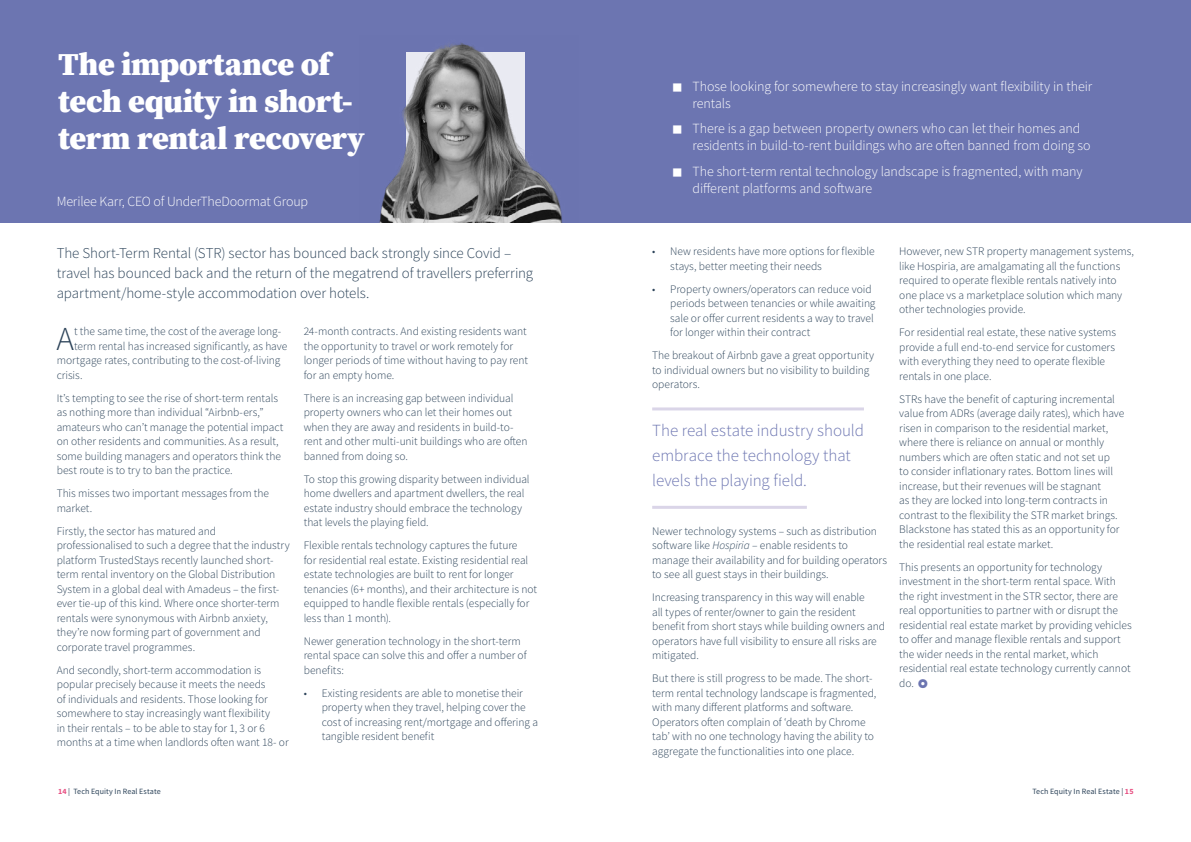
<style>
.page{position:relative;width:1191px;height:842px;background:#fff}
.page>*{position:absolute;margin:0;border:0;box-sizing:border-box;transform-origin:0 0}
.t1{font:33.5px "Source Sans Variable";color:#2c4359}
.t2{font:32px/37px "Source Serif Variable";letter-spacing:-.015em;color:#fff}
.t3{font:17px/25px "Source Sans Variable";letter-spacing:-.005em;color:#6c75b1}
.t4{font:15px/20px "Source Sans Variable";letter-spacing:-.005em;color:#2c4359}
.t5{font:14px/17px "Source Sans Variable";letter-spacing:-.01em;color:#fff}
.t6{font:300 14px "Source Sans Pro";letter-spacing:-.01em;color:#fff}
.t7{font:11.5px/14.5px "Source Sans Variable";letter-spacing:-.005em;color:#2c4359}
.t8{font:8px "Source Sans Pro";letter-spacing:.01em;color:#2c4359}
.s1{font-size:10px}
.s2{font-style:italic}
.s3{font-weight:700;color:#e85284}
</style>
<div class="page">
<div style="left:0;top:0;width:1191px;height:223px;background:#6c75b1"></div>
<hr style="left:652px;top:407px;width:212px;height:3px;background:#dad5e8">
<hr style="left:652px;top:506px;width:155px;height:3px;background:#dad5e8">
<img style="left:379px;top:43px;width:183px;height:180px">
<h2 class="t2" style="left:58px;top:46px;width:308px">The importance of tech equity in short&shy;term rental recovery</h2>
<p class="t6" style="left:57px;top:192px;width:253px">Merilee Karr, CEO of UnderTheDoormat Group</p>
<h3 class="t4" style="left:57px;top:243px;width:478px">The Short-Term Rental (STR) sector has bounced back strongly since Covid – travel has bounced back and the return of the megatrend of travellers preferring apartment/home-style accommodation over hotels.</h3>
<h1 class="t1" style="left:56px;top:318px;width:19px">A</h1>
<p class="t7" style="left:74px;top:324px;width:209px">t the same time, the cost of the average long-</p>
<p class="t7" style="left:304px;top:324px;width:226px">24-month contracts. And existing residents want the opportunity to travel or work remotely for longer periods of time without having to pay rent for an empty home.</p>
<p class="t7" style="left:304px;top:391px;width:225px">There is an increasing gap between individual property owners who can let their homes out when they are away and residents in build-to&shy;rent and other multi-unit buildings who are often banned from doing so.</p>
<p class="t7" style="left:304px;top:472px;width:227px">To stop this growing disparity between individual home dwellers and apartment dwellers, the real estate industry should embrace the technology that levels the playing field.</p>
<p class="t7" style="left:304px;top:538px;width:235px">Flexible rentals technology captures the future<br>for residential real estate. Existing residential real estate technologies are built to rent for longer tenancies (6+ months), and their architecture is not equipped to handle flexible rentals (especially for less than 1 month).</p>
<p class="t7" style="left:304px;top:634px;width:224px">Newer generation technology in the short-term rental space can solve this and offer a number of benefits:</p>
<p class="t7" style="left:322px;top:686px;width:218px;text-indent:-18px">• Existing residents are able to monetise their property when they travel, helping cover the cost of increasing rent/mortgage and offering a tangible resident benefit</p>
<p class="t7" style="left:74px;top:339px;width:215px">term rental has increased significantly, as have</p>
<p class="t7" style="left:57px;top:353px;width:225px">mortgage rates, contributing to the cost-of-living</p>
<p class="t7" style="left:57px;top:368px;width:27px">crisis.</p>
<p class="t7" style="left:57px;top:391px;width:228px">It’s tempting to see the rise of short-term rentals as nothing more than individual “Airbnb-ers,” amateurs who can’t manage the potential impact on other residents and communities. As a result, some building managers and operators think the best route is to try to ban the practice.</p>
<p class="t7" style="left:57px;top:486px;width:214px">This misses two important messages from the market.</p>
<p class="t7" style="left:57px;top:524px;width:234px">Firstly, the sector has matured and professionalised to such a degree that the industry platform TrustedStays recently launched short&shy;term rental inventory on the Global Distribution System in a global deal with Amadeus – the first&shy;ever tie-up of this kind. Where once shorter-term rentals were synonymous with Airbnb anxiety, they’re now forming part of government and corporate travel programmes.</p>
<p class="t7" style="left:57px;top:663px;width:233px">And secondly, short-term accommodation is popular precisely because it meets the needs<br>of individuals and residents. Those looking for somewhere to stay increasingly want flexibility<br>in their rentals – to be able to stay for 1, 3 or 6 months at a time when landlords often want 18- or</p>
<p class="t5" style="left:692px;top:78px;width:401px;text-indent:-20px"><span class="s1">■</span> Those looking for somewhere to stay increasingly want flexibility in their rentals</p>
<p class="t5" style="left:692px;top:120px;width:400px;text-indent:-20px"><span class="s1">■</span> There is a gap between property owners who can let their homes and residents in build-to-rent buildings who are often banned from doing so</p>
<p class="t5" style="left:692px;top:163px;width:391px;text-indent:-20px"><span class="s1">■</span> The short-term rental technology landscape is fragmented, with many different platforms and software</p>
<p class="t5" style="left:692px;top:126px;width:353px;text-indent:-20px"><span class="s1">■</span> Nullam quis risus eget urna mollis ornare vel eu leo. Cras mattis consectetur purus sit amet fermentum.</p>
<p class="t5" style="left:692px;top:168px;width:335px;text-indent:-20px"><span class="s1">■</span> Aenean eu leo quam. Pellentesque ornare sem lacinia quam venenatis vestibulum. Integer posuere erat a ante.</p>
<p class="t7" style="left:670px;top:244px;width:206px;text-indent:-18px">• New residents have more options for flexible stays, better meeting their needs</p>
<p class="t7" style="left:670px;top:282px;width:207px;text-indent:-18px">• Property owners/operators can reduce void periods between tenancies or while awaiting sale or offer current residents a way to travel for longer within their contract</p>
<p class="t7" style="left:652px;top:348px;width:223px">The breakout of Airbnb gave a great opportunity to individual owners but no visibility to building operators.</p>
<h3 class="t3" style="left:652px;top:418px;width:213px">The real estate industry should embrace the technology that levels the playing field.</h3>
<p class="t7" style="left:652px;top:523px;width:236px">Newer technology systems – such as distribution software like <span class="s2">Hospiria</span> – enable residents to manage their availability and for building operators to see all guest stays in their buildings.</p>
<p class="t7" style="left:652px;top:590px;width:234px">Increasing transparency in this way will enable<br>all types of renter/owner to gain the resident benefit from short stays while building owners and operators have full visibility to ensure all risks are mitigated.</p>
<p class="t7" style="left:652px;top:671px;width:226px">But there is still progress to be made. The short&shy;term rental technology landscape is fragmented, with many different platforms and software.<br>Operators often complain of ‘death by Chrome tab’ with no one technology having the ability to aggregate the functionalities into one place.</p>
<p class="t7" style="left:899px;top:244px;width:236px">However, new STR property management systems, like Hospiria, are amalgamating all the functions required to operate flexible rentals natively into one place vs a marketplace solution which many other technologies provide.</p>
<p class="t7" style="left:899px;top:325px;width:218px">For residential real estate, these native systems provide a full end-to-end service for customers with everything they need to operate flexible rentals in one place.</p>
<p class="t7" style="left:899px;top:392px;width:227px">STRs have the benefit of capturing incremental value from ADRs (average daily rates), which have risen in comparison to the residential market, where there is reliance on annual or monthly numbers which are often static and not set up<br>to consider inflationary rates. Bottom lines will increase, but their revenues will be stagnant<br>as they are locked into long-term contracts in contrast to the flexibility the STR market brings.<br>Blackstone has stated this as an opportunity for the residential real estate market.</p>
<p class="t7" style="left:899px;top:560px;width:234px">This presents an opportunity for technology investment in the short-term rental space. With the right investment in the STR sector, there are real opportunities to partner with or disrupt the residential real estate market by providing vehicles to offer and manage flexible rentals and support the wider needs in the rental market, which residential real estate technology currently cannot do.</p>
<p class="t8" style="left:58px;top:787px;width:104px"><span class="s3">14</span> | Tech Equity In Real Estate</p>
<p class="t8" style="left:1032px;top:787px;width:103px">Tech Equity In Real Estate | <span class="s3">15</span></p>
</div>
